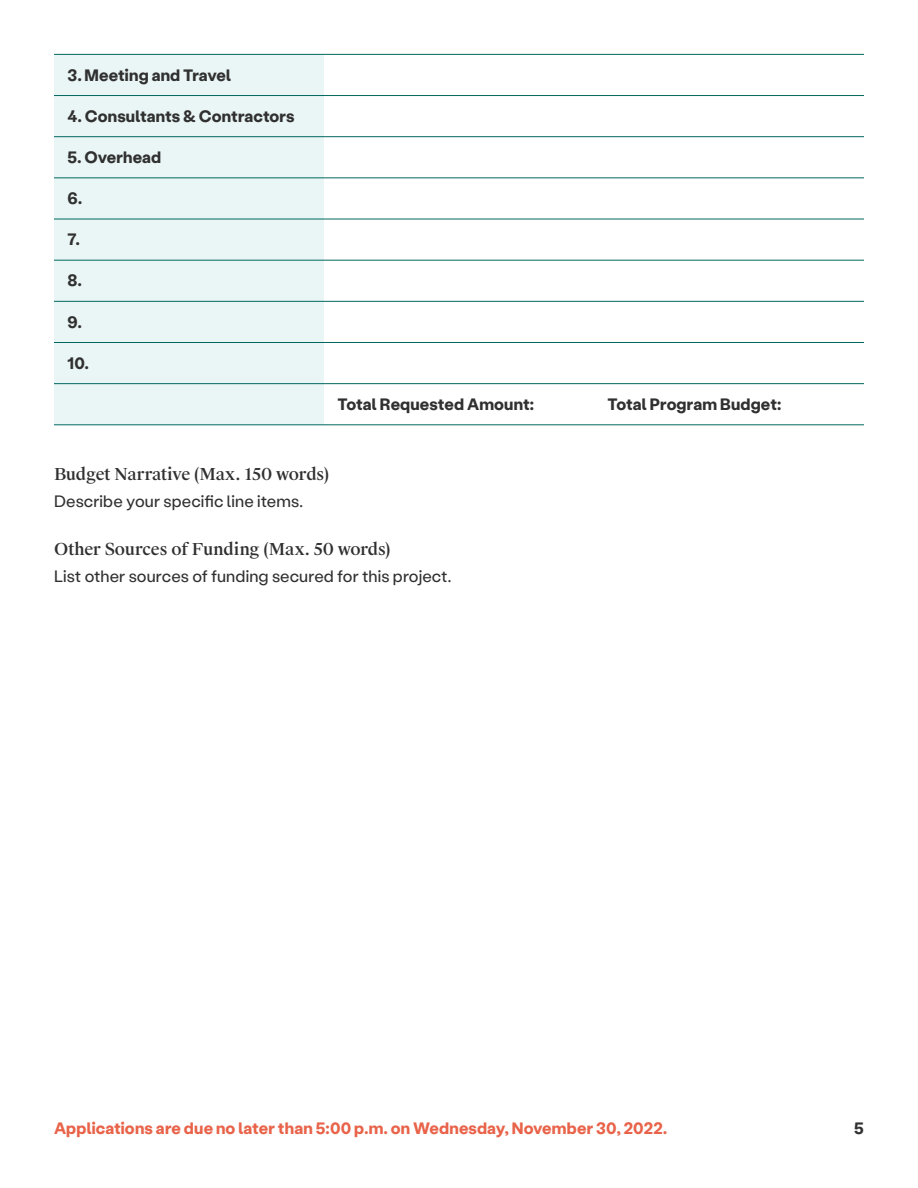
<style>
.page{position:relative;width:918px;height:1188px;background:#fff}
.page>*{position:absolute;margin:0;border:0;box-sizing:border-box;transform-origin:0 0}
.t1{font:700 16.5px "Stabil Grotesk";letter-spacing:.005em;color:#303030}
.t2{font:16.5px "Stabil Grotesk";letter-spacing:.005em;color:#303030}
.t3{font:700 16.5px "Stabil Grotesk";letter-spacing:.01em;color:#e86349}
.t4{font:500 16.5px "Suisse Works";letter-spacing:-.01em;color:#303030}
</style>
<div class="page">
<div style="left:54px;top:55px;width:270px;height:369px;background:#eaf6f5"></div>
<hr style="left:594px;top:54px;width:270px;height:1px;background:#00685e">
<hr style="left:324px;top:95px;width:270px;height:1px;background:#00685e">
<hr style="left:594px;top:95px;width:270px;height:1px;background:#00685e">
<hr style="left:324px;top:136px;width:270px;height:1px;background:#00685e">
<hr style="left:594px;top:136px;width:270px;height:1px;background:#00685e">
<hr style="left:324px;top:177px;width:270px;height:1px;background:#00685e">
<hr style="left:594px;top:177px;width:270px;height:1px;background:#00685e">
<hr style="left:324px;top:219px;width:270px;height:1px;background:#00685e">
<hr style="left:594px;top:219px;width:270px;height:1px;background:#00685e">
<hr style="left:324px;top:260px;width:270px;height:1px;background:#00685e">
<hr style="left:594px;top:260px;width:270px;height:1px;background:#00685e">
<hr style="left:324px;top:301px;width:270px;height:1px;background:#00685e">
<hr style="left:594px;top:301px;width:270px;height:1px;background:#00685e">
<hr style="left:324px;top:342px;width:270px;height:1px;background:#00685e">
<hr style="left:594px;top:342px;width:270px;height:1px;background:#00685e">
<hr style="left:324px;top:383px;width:270px;height:1px;background:#00685e">
<hr style="left:594px;top:383px;width:270px;height:1px;background:#00685e">
<hr style="left:324px;top:424px;width:270px;height:1px;background:#00685e">
<hr style="left:594px;top:424px;width:270px;height:1px;background:#00685e">
<hr style="left:54px;top:54px;width:270px;height:1px;background:#00685e">
<hr style="left:54px;top:95px;width:270px;height:1px;background:#00685e">
<hr style="left:54px;top:136px;width:270px;height:1px;background:#00685e">
<hr style="left:54px;top:177px;width:270px;height:1px;background:#00685e">
<hr style="left:54px;top:219px;width:270px;height:1px;background:#00685e">
<hr style="left:54px;top:260px;width:270px;height:1px;background:#00685e">
<hr style="left:54px;top:301px;width:270px;height:1px;background:#00685e">
<hr style="left:54px;top:342px;width:270px;height:1px;background:#00685e">
<hr style="left:54px;top:383px;width:270px;height:1px;background:#00685e">
<hr style="left:54px;top:424px;width:270px;height:1px;background:#00685e">
<hr style="left:324px;top:54px;width:270px;height:1px;background:#00685e">
<p class="t1" style="left:68px;top:63px;width:165px">3. Meeting and Travel</p>
<p class="t1" style="left:68px;top:105px;width:229px">4. Consultants &amp; Contractors</p>
<p class="t1" style="left:68px;top:146px;width:95px">5. Overhead</p>
<p class="t1" style="left:68px;top:187px;width:16px">6.</p>
<p class="t1" style="left:68px;top:228px;width:14px">7.</p>
<p class="t1" style="left:68px;top:269px;width:16px">8.</p>
<p class="t1" style="left:68px;top:310px;width:16px">9.</p>
<p class="t1" style="left:68px;top:352px;width:23px">10.</p>
<p class="t1" style="left:338px;top:393px;width:198px">Total Requested Amount:</p>
<p class="t1" style="left:608px;top:393px;width:175px">Total Program Budget:</p>
<p class="t4" style="left:54px;top:464px;width:277px">Budget Narrative (Max. 150 words)</p>
<p class="t2" style="left:54px;top:490px;width:251px">Describe your specific line items.</p>
<p class="t4" style="left:54px;top:539px;width:338px">Other Sources of Funding (Max. 50 words)</p>
<p class="t2" style="left:54px;top:565px;width:399px">List other sources of funding secured for this project.</p>
<p class="t3" style="left:54px;top:1117px;width:615px">Applications are due no later than 5:00 p.m. on Wednesday, November 30, 2022.</p>
<p class="t1" style="left:854px;top:1117px;width:11px">5</p>
</div>
